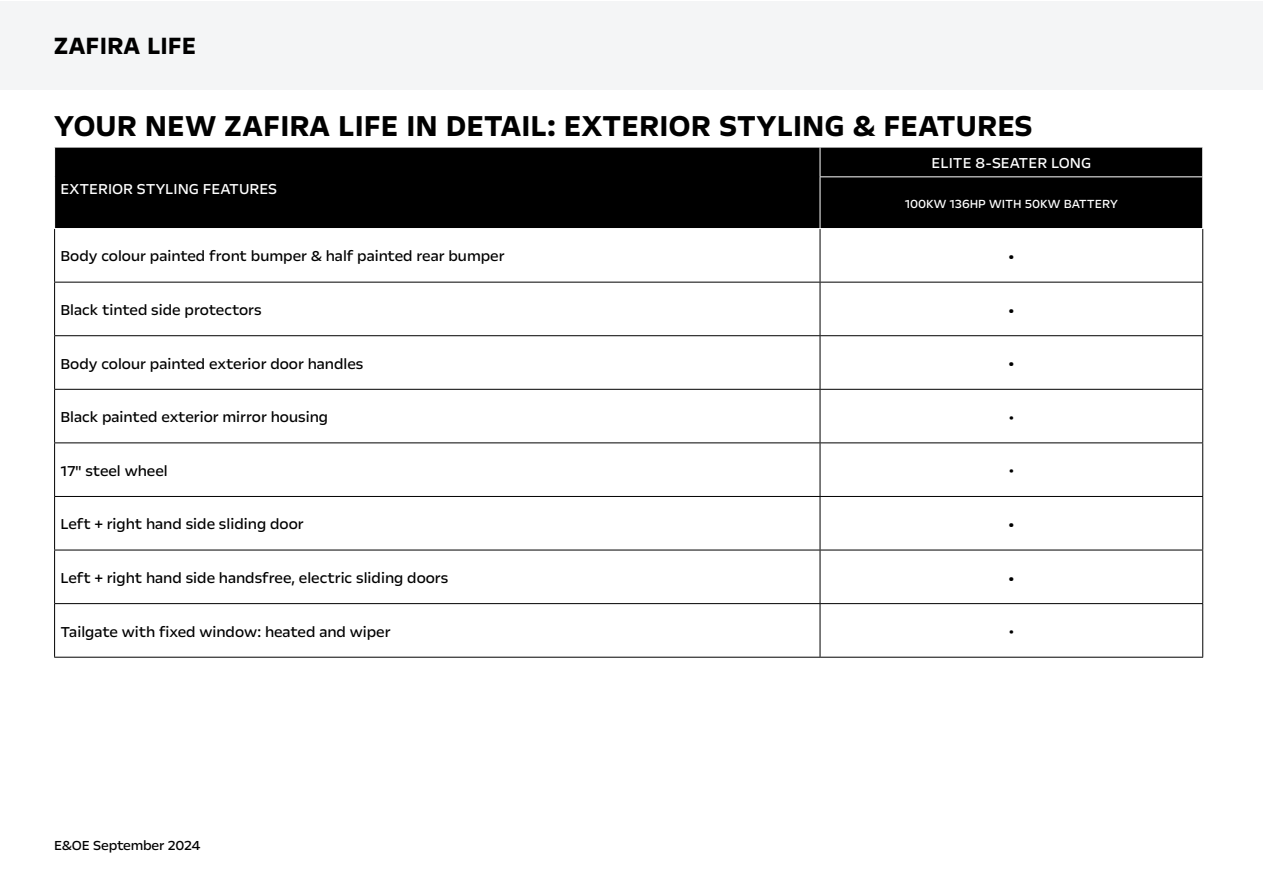
<style>
.page{position:relative;width:1263px;height:893px;background:#fff}
.page>*{position:absolute;margin:0;border:0;box-sizing:border-box;transform-origin:0 0}
.t1{font:700 33px "Opel Next";color:#000}
.t2{font:700 27px "Opel Next";color:#000}
.t3{font:21px "Opel Next";color:#000}
.t4{font:18px "Opel Next";color:#000}
.t5{font:16.5px "Opel Next";color:#000}
.t6{font:16.5px "Opel Next";color:#fff}
.t7{font:15px "Opel Next";letter-spacing:-.01em;color:#000}
.t8{font:13.5px "Opel Next";color:#fff}
</style>
<div class="page">
<div style="left:0;top:1px;width:1263px;height:89px;background:#f4f5f6"></div>
<div style="left:55px;top:148px;width:1147px;height:80px;background:#000"></div>
<svg style="left:55px;top:283px;width:1147px;height:267px"></svg>
<svg style="left:55px;top:604px;width:1147px;height:53px"></svg>
<hr style="left:54px;top:229px;width:1px;height:53px;background:#000">
<hr style="left:820px;top:229px;width:1px;height:53px;background:#000">
<hr style="left:1202px;top:229px;width:1px;height:53px;background:#000">
<hr style="left:54px;top:282px;width:766px;height:1px;background:#000">
<hr style="left:54px;top:282px;width:1px;height:53px;background:#000">
<hr style="left:820px;top:282px;width:383px;height:1px;background:#000">
<hr style="left:820px;top:282px;width:1px;height:53px;background:#000">
<hr style="left:1202px;top:282px;width:1px;height:53px;background:#000">
<hr style="left:54px;top:335px;width:766px;height:1px;background:#000">
<hr style="left:54px;top:336px;width:1px;height:53px;background:#000">
<hr style="left:820px;top:335px;width:383px;height:1px;background:#000">
<hr style="left:820px;top:336px;width:1px;height:53px;background:#000">
<hr style="left:1202px;top:336px;width:1px;height:53px;background:#000">
<hr style="left:54px;top:389px;width:766px;height:1px;background:#000">
<hr style="left:54px;top:390px;width:1px;height:52px;background:#000">
<hr style="left:820px;top:389px;width:383px;height:1px;background:#000">
<hr style="left:820px;top:390px;width:1px;height:52px;background:#000">
<hr style="left:1202px;top:390px;width:1px;height:52px;background:#000">
<hr style="left:54px;top:442px;width:766px;height:1px;background:#000">
<hr style="left:54px;top:443px;width:1px;height:53px;background:#000">
<hr style="left:820px;top:442px;width:383px;height:1px;background:#000">
<hr style="left:820px;top:443px;width:1px;height:53px;background:#000">
<hr style="left:1202px;top:443px;width:1px;height:53px;background:#000">
<hr style="left:54px;top:496px;width:766px;height:1px;background:#000">
<hr style="left:54px;top:497px;width:1px;height:53px;background:#000">
<hr style="left:820px;top:496px;width:383px;height:1px;background:#000">
<hr style="left:820px;top:497px;width:1px;height:53px;background:#000">
<hr style="left:1202px;top:497px;width:1px;height:53px;background:#000">
<hr style="left:54px;top:550px;width:766px;height:1px;background:#000">
<hr style="left:54px;top:550px;width:1px;height:53px;background:#000">
<hr style="left:820px;top:550px;width:383px;height:1px;background:#000">
<hr style="left:820px;top:550px;width:1px;height:53px;background:#000">
<hr style="left:1202px;top:550px;width:1px;height:53px;background:#000">
<hr style="left:54px;top:603px;width:766px;height:1px;background:#000">
<hr style="left:54px;top:604px;width:1px;height:53px;background:#000">
<hr style="left:820px;top:603px;width:383px;height:1px;background:#000">
<hr style="left:820px;top:604px;width:1px;height:53px;background:#000">
<hr style="left:1202px;top:604px;width:1px;height:53px;background:#000">
<hr style="left:54px;top:657px;width:766px;height:1px;background:#000">
<hr style="left:820px;top:657px;width:383px;height:1px;background:#000">
<svg style="left:820px;top:147px;width:1px;height:29px"></svg>
<svg style="left:1202px;top:147px;width:1px;height:29px"></svg>
<hr style="left:820px;top:176px;width:383px;height:1px;background:#fff">
<hr style="left:820px;top:177px;width:1px;height:51px;background:#fff">
<h2 class="t2" style="left:54px;top:29px;width:144px">ZAFIRA LIFE</h2>
<h1 class="t1" style="left:54px;top:106px;width:980px">YOUR NEW ZAFIRA LIFE IN DETAIL: EXTERIOR STYLING &amp; FEATURES</h1>
<p class="t6" style="left:61px;top:179px;width:218px">EXTERIOR STYLING FEATURES</p>
<p class="t6" style="left:931px;top:153px;width:161px">ELITE 8-SEATER LONG</p>
<p class="t8" style="left:905px;top:195px;width:215px">100KW 136HP WITH 50KW BATTERY</p>
<p class="t5" style="left:61px;top:246px;width:445px">Body colour painted front bumper &amp; half painted rear bumper</p>
<p class="t3" style="left:1007px;top:244px;width:9px">•</p>
<p class="t5" style="left:61px;top:300px;width:203px">Black tinted side protectors</p>
<p class="t3" style="left:1007px;top:297px;width:9px">•</p>
<p class="t5" style="left:61px;top:353px;width:304px">Body colour painted exterior door handles</p>
<p class="t3" style="left:1007px;top:351px;width:9px">•</p>
<p class="t5" style="left:61px;top:407px;width:269px">Black painted exterior mirror housing</p>
<p class="t4" style="left:1008px;top:406px;width:8px">•</p>
<p class="t5" style="left:61px;top:460px;width:109px">17" steel wheel</p>
<p class="t4" style="left:1008px;top:460px;width:8px">•</p>
<p class="t5" style="left:61px;top:514px;width:245px">Left + right hand side sliding door</p>
<p class="t3" style="left:1007px;top:511px;width:9px">•</p>
<p class="t5" style="left:61px;top:568px;width:389px">Left + right hand side handsfree, electric sliding doors</p>
<p class="t3" style="left:1007px;top:565px;width:9px">•</p>
<p class="t5" style="left:61px;top:621px;width:331px">Tailgate with fixed window: heated and wiper</p>
<p class="t4" style="left:1008px;top:620px;width:8px">•</p>
<p class="t7" style="left:54px;top:836px;width:148px">E&amp;OE September 2024</p>
</div>
